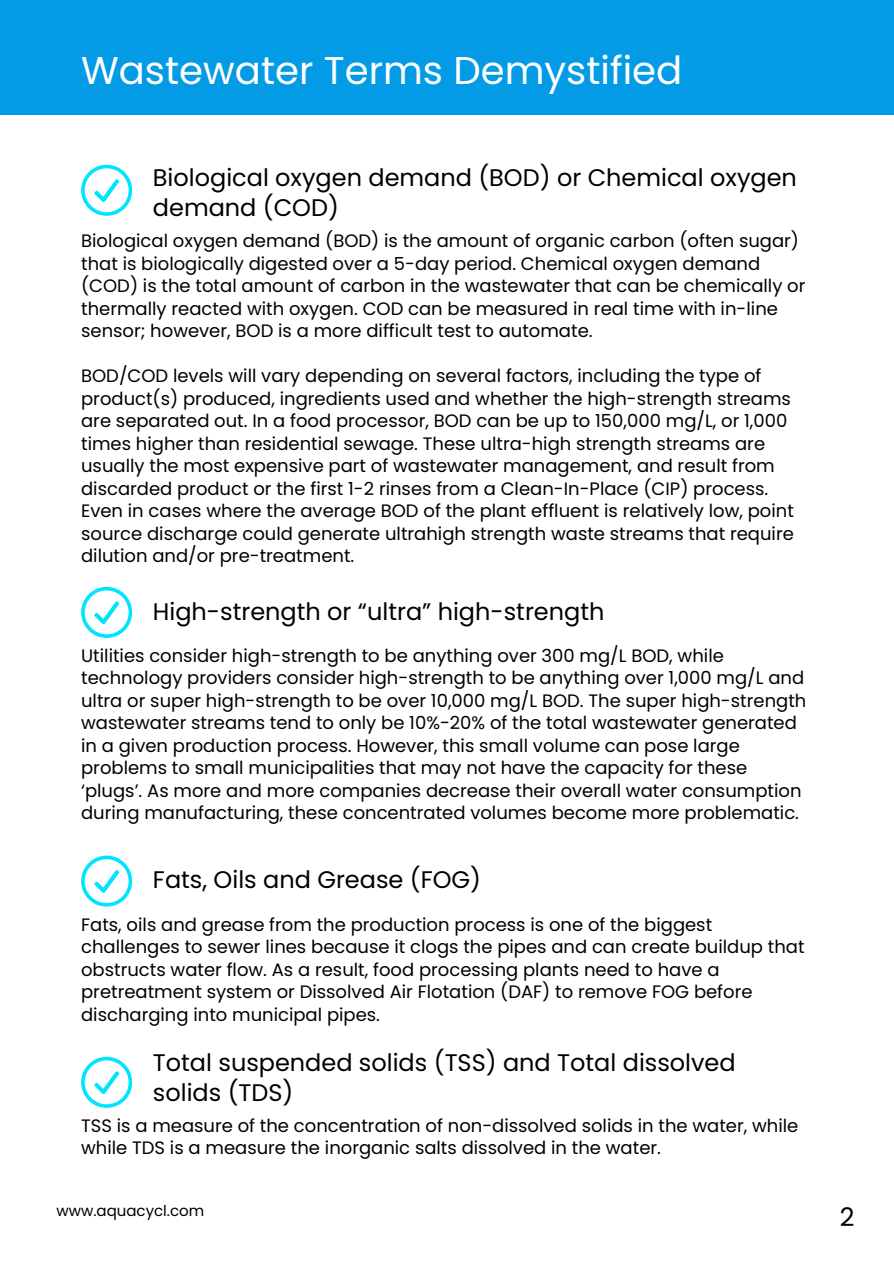
<style>
.page{position:relative;width:894px;height:1264px;background:#fff}
.page>*{position:absolute;margin:0;border:0;box-sizing:border-box;transform-origin:0 0}
.t1{font:38.7px "Poppins";color:#fff}
.t2{font:25.65px "Poppins";color:#000}
.t3{font:24px/30.3px "Poppins";color:#000}
.t4{font:18px/22.5px "Poppins";color:#000}
.t5{font:15px "Poppins";color:#000}
</style>
<div class="page">
<div style="left:0;top:0;width:893px;height:114px;background:#039be5"></div>
<svg style="left:81px;top:165px;width:51px;height:50px"></svg>
<svg style="left:81px;top:587px;width:51px;height:50px"></svg>
<svg style="left:81px;top:855px;width:51px;height:51px"></svg>
<svg style="left:81px;top:1056px;width:51px;height:51px"></svg>
<h3 class="t1" style="left:81px;top:43px;width:602px">Wastewater Terms Demystified</h3>
<p class="t3" style="left:153px;top:162px;width:645px">Biological oxygen demand (BOD) or Chemical oxygen demand (COD)</p>
<h1 class="t4" style="left:81px;top:229px;width:725px">Biological oxygen demand (BOD) is the amount of organic carbon (often sugar) that is biologically digested over a 5-day period. Chemical oxygen demand (COD) is the total amount of carbon in the wastewater that can be chemically or thermally reacted with oxygen. COD can be measured in real time with in-line sensor; however, BOD is a more difficult test to automate.</h1>
<p class="t4" style="left:81px;top:364px;width:714px">BOD/COD levels will vary depending on several factors, including the type of product(s) produced, ingredients used and whether the high-strength streams are separated out. In a food processor, BOD can be up to 150,000 mg/L, or 1,000 times higher than residential sewage. These ultra-high strength streams are usually the most expensive part of wastewater management, and result from discarded product or the first 1-2 rinses from a Clean-In-Place (CIP) process.<br>Even in cases where the average BOD of the plant effluent is relatively low, point source discharge could generate ultrahigh strength waste streams that require dilution and/or pre-treatment.</p>
<h3 class="t3" style="left:153px;top:596px;width:453px">High-strength or “ultra” high-strength</h3>
<h2 class="t4" style="left:81px;top:644px;width:726px">Utilities consider high-strength to be anything over 300 mg/L BOD, while technology providers consider high-strength to be anything over 1,000 mg/L and ultra or super high-strength to be over 10,000 mg/L BOD. The super high-strength wastewater streams tend to only be 10%-20% of the total wastewater generated in a given production process. However, this small volume can pose large problems to small municipalities that may not have the capacity for these ‘plugs’. As more and more companies decrease their overall water consumption during manufacturing, these concentrated volumes become more problematic.</h2>
<h2 class="t3" style="left:153px;top:864px;width:329px">Fats, Oils and Grease (FOG)</h2>
<p class="t4" style="left:81px;top:913px;width:724px">Fats, oils and grease from the production process is one of the biggest challenges to sewer lines because it clogs the pipes and can create buildup that obstructs water flow. As a result, food processing plants need to have a pretreatment system or Dissolved Air Flotation (DAF) to remove FOG before discharging into municipal pipes.</p>
<p class="t3" style="left:153px;top:1047px;width:584px">Total suspended solids (TSS) and Total dissolved solids (TDS)</p>
<h3 class="t4" style="left:81px;top:1114px;width:718px">TSS is a measure of the concentration of non-dissolved solids in the water, while while TDS is a measure the inorganic salts dissolved in the water.</h3>
<h2 class="t5" style="left:56px;top:1199px;width:149px">www.aquacycl.com</h2>
<h3 class="t2" style="left:839px;top:1199px;width:16px">2</h3>
</div>
